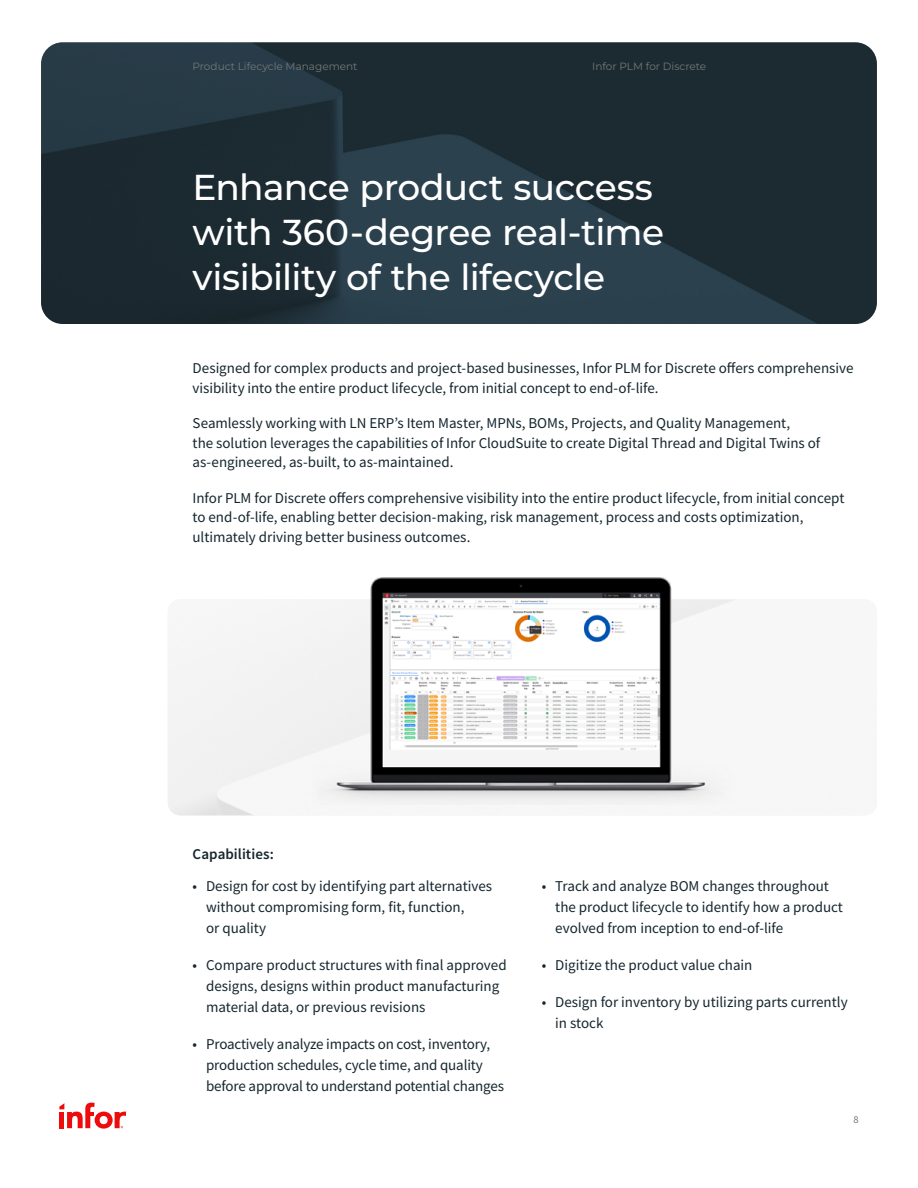
<style>
.page{position:relative;width:918px;height:1188px;background:#fff}
.page>*{position:absolute;margin:0;border:0;box-sizing:border-box;transform-origin:0 0}
.t1{font:500 36px/45px "Montserrat";letter-spacing:-.015em;color:#fff}
.t2{font:15px/21px "Source Sans Pro";color:#15262e}
.t3{font:600 15px "Source Sans Pro";letter-spacing:.005em;color:#15262e}
.t4{font:10.5px "Montserrat";color:#747777}
.t5{font:10.5px "Source Sans Pro";color:#747777}
</style>
<div class="page">
<svg style="left:59px;top:1103px;width:67px;height:26px"></svg>
<img style="left:41px;top:42px;width:836px;height:282px">
<img style="left:311px;top:578px;width:423px;height:227px">
<p class="t4" style="left:193px;top:59px;width:166px">Product Lifecycle Management</p>
<p class="t4" style="left:592px;top:59px;width:116px">Infor PLM for Discrete</p>
<h1 class="t1" style="left:193px;top:163px;width:473px">Enhance product success with 360-degree real-time visibility of the lifecycle</h1>
<p class="t2" style="left:193px;top:358px;width:662px;line-height:19.5px">Designed for complex products and project-based businesses, Infor PLM for Discrete offers comprehensive visibility into the entire product lifecycle, from initial concept to end-of-life.</p>
<p class="t2" style="left:193px;top:413px;width:629px;line-height:19.5px">Seamlessly working with LN ERP’s Item Master, MPNs, BOMs, Projects, and Quality Management,<br>the solution leverages the capabilities of Infor CloudSuite to create Digital Thread and Digital Twins of as-engineered, as-built, to as-maintained.</p>
<p class="t2" style="left:193px;top:488px;width:653px;line-height:19.5px">Infor PLM for Discrete offers comprehensive visibility into the entire product lifecycle, from initial concept to end-of-life, enabling better decision-making, risk management, process and costs optimization, ultimately driving better business outcomes.</p>
<p class="t3" style="left:193px;top:844px;width:83px">Capabilities:</p>
<p class="t2" style="left:206px;top:875px;width:288px;text-indent:-14px">• Design for cost by identifying part alternatives without compromising form, fit, function,<br>or quality</p>
<p class="t2" style="left:206px;top:954px;width:302px;text-indent:-14px">• Compare product structures with final approved designs, designs within product manufacturing material data, or previous revisions</p>
<p class="t2" style="left:206px;top:1034px;width:299px;text-indent:-14px">• Proactively analyze impacts on cost, inventory, production schedules, cycle time, and quality before approval to understand potential changes</p>
<p class="t2" style="left:555px;top:875px;width:289px;text-indent:-14px">• Track and analyze BOM changes throughout the product lifecycle to identify how a product evolved from inception to end-of-life</p>
<p class="t2" style="left:542px;top:954px;width:212px">• Digitize the product value chain</p>
<p class="t2" style="left:555px;top:992px;width:294px;text-indent:-14px">• Design for inventory by utilizing parts currently in stock</p>
<p class="t5" style="left:853px;top:1113px;width:7px">8</p>
</div>
